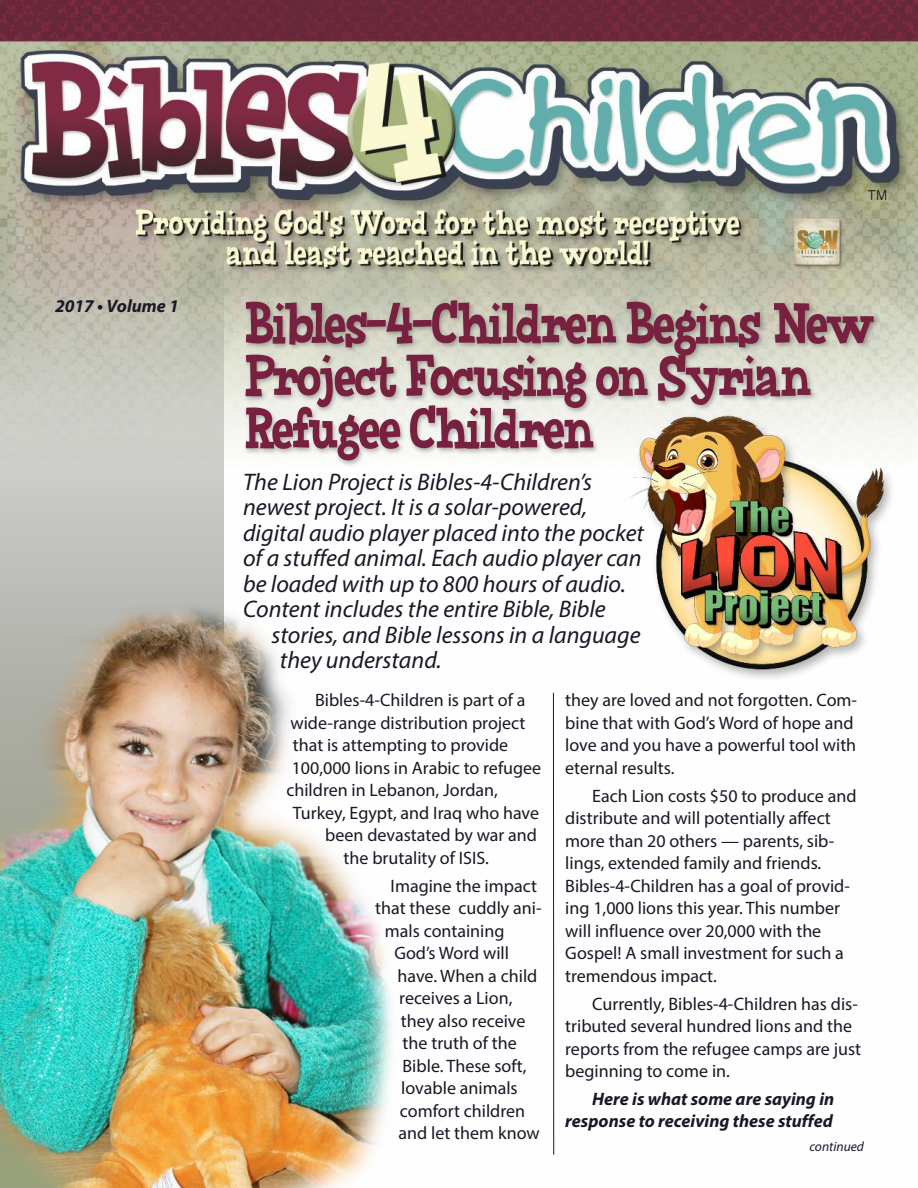
<style>
.page{position:relative;width:918px;height:1188px;background:#fff}
.page>*{position:absolute;margin:0;border:0;box-sizing:border-box;transform-origin:0 0}
.t1{font:60px/52.5px "Chusp";letter-spacing:-.05em;color:#78203f}
.t2{font:italic 24px/25.5px "Myriad Pro";color:#1b1725}
.t3{font:18px/22.5px "Myriad Pro";color:#1b1725}
.t4{font:italic 700 18px/22.5px "Myriad Pro";color:#1b1725;text-align:right}
.t5{font:italic 13.5px "Myriad Pro";color:#1b1725}
</style>
<div class="page">
<img style="left:0;top:0;width:918px;height:1155px">
<svg style="left:0;top:229px;width:224px;height:369px;background:#c3c2b9"></svg>
<img style="left:0;top:598px;width:402px;height:590px">
<img style="left:622px;top:489px;width:283px;height:196px">
<img style="left:220px;top:285px;width:698px;height:204px">
<hr style="left:553px;top:693px;width:1px;height:462px;background:#1b1725">
<p class="t4" style="left:55px;top:295px;width:125px">2017 • Volume 1</p>
<h1 class="t1" style="left:244px;top:295px;width:634px">Bibles-4-Children Begins New<br>Project Focusing on Syrian<br>Refugee Children</h1>
<p class="t2" style="left:243px;top:468px;width:403px">The Lion Project is Bibles-4-Children’s newest project. It is a solar-powered, digital audio player placed into the pocket of a stuffed animal. Each audio player can be loaded with up to 800 hours of audio.<br>Content includes the entire Bible, Bible</p>
<h2 class="t2" style="left:280px;top:621px;width:362px;text-indent:-8px">stories, and Bible lessons in a language they understand.</h2>
<p class="t3" style="left:315px;top:689px;width:212px">Bibles-4-Children is part of a</p>
<p class="t3" style="left:290px;top:711px;width:237px">wide-range distribution project</p>
<p class="t3" style="left:293px;top:734px;width:217px">that is attempting to provide</p>
<p class="t3" style="left:292px;top:756px;width:251px">100,000 lions in Arabic to refugee</p>
<p class="t3" style="left:286px;top:779px;width:213px">children in Lebanon, Jordan,</p>
<p class="t3" style="left:293px;top:801px;width:248px">Turkey, Egypt, and Iraq who have</p>
<p class="t3" style="left:325px;top:824px;width:213px">been devastated by war and</p>
<p class="t3" style="left:344px;top:846px;width:147px">the brutality of ISIS.</p>
<p class="t3" style="left:391px;top:874px;width:148px">Imagine the impact</p>
<p class="t3" style="left:375px;top:897px;width:168px">that these cuddly ani-</p>
<p class="t3" style="left:385px;top:919px;width:121px">mals containing</p>
<p class="t3" style="left:394px;top:942px;width:116px">God’s Word will</p>
<p class="t3" style="left:398px;top:964px;width:141px">have. When a child</p>
<p class="t3" style="left:399px;top:987px;width:115px">receives a Lion,</p>
<p class="t3" style="left:401px;top:1009px;width:126px">they also receive</p>
<p class="t3" style="left:403px;top:1032px;width:116px">the truth of the</p>
<p class="t3" style="left:403px;top:1054px;width:125px">Bible. These soft,</p>
<p class="t3" style="left:401px;top:1077px;width:118px">lovable animals</p>
<p class="t3" style="left:400px;top:1099px;width:127px">comfort children</p>
<p class="t3" style="left:399px;top:1122px;width:143px">and let them know</p>
<p class="t3" style="left:565px;top:689px;width:293px">they are loved and not forgotten. Com&shy;bine that with God’s Word of hope and love and you have a powerful tool with eternal results.</p>
<p class="t3" style="left:565px;top:784px;width:293px;text-indent:27px">Each Lion costs $50 to produce and distribute and will potentially affect more than 20 others — parents, sib&shy;lings, extended family and friends.<br>Bibles-4-Children has a goal of provid&shy;ing 1,000 lions this year. This number will influence over 20,000 with the Gospel! A small investment for such a tremendous impact.</p>
<p class="t3" style="left:565px;top:992px;width:297px;text-indent:27px">Currently, Bibles-4-Children has dis&shy;tributed several hundred lions and the reports from the refugee camps are just beginning to come in.</p>
<p class="t4" style="left:565px;top:1087px;width:270px">Here is what some are saying in response to receiving these stuffed</p>
<p class="t5" style="left:809px;top:1138px;width:56px">continued</p>
</div>
